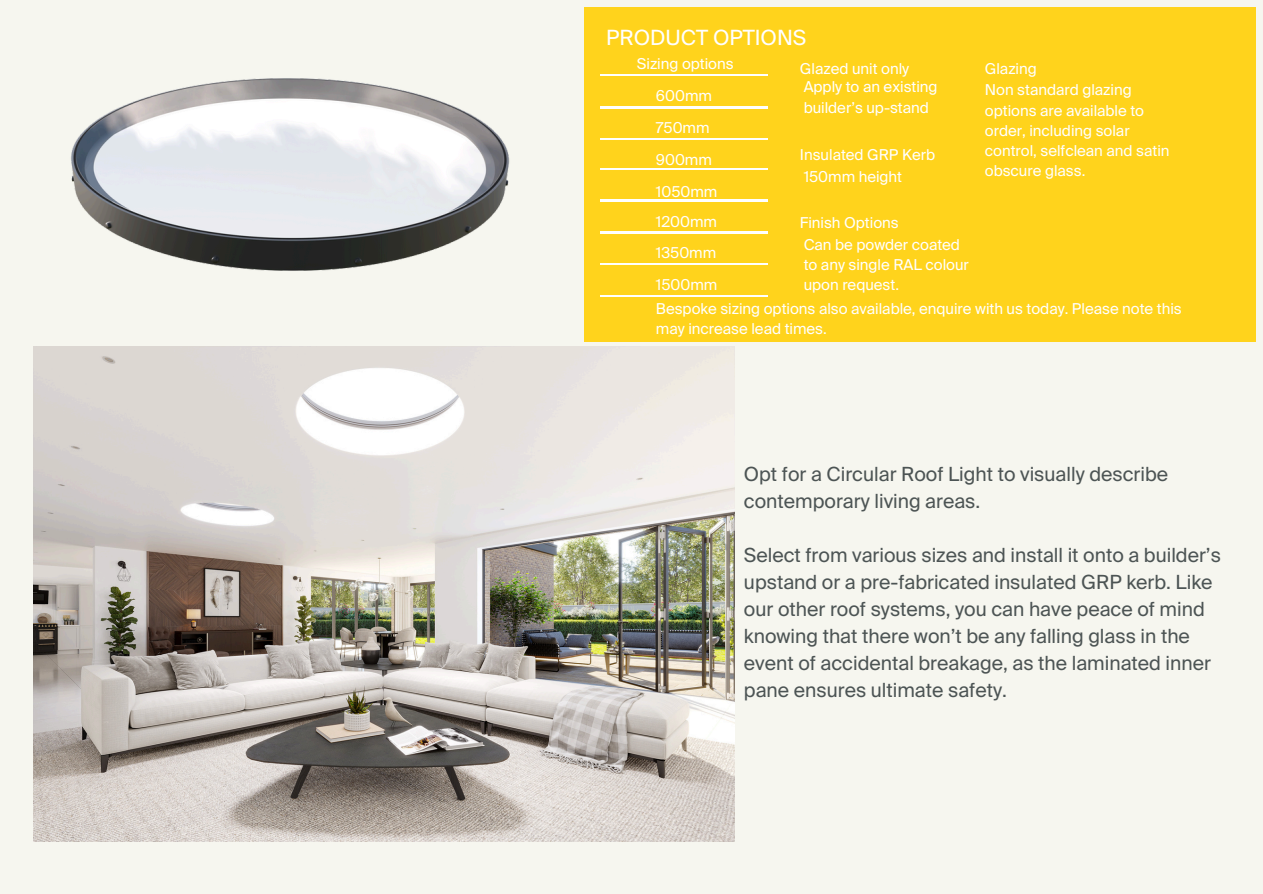
<style>
.page{position:relative;width:1263px;height:894px;background:#fff}
.page>*{position:absolute;margin:0;border:0;box-sizing:border-box;transform-origin:0 0}
.t1{font:21px "Suisse Intl";color:#fff}
.t2{font:19.5px/27px "Suisse Intl";color:#4c5454}
.t3{font:15px/20.2px "Suisse Intl";color:#fff}
</style>
<div class="page">
<div style="left:0;top:0;width:1263px;height:893px;background:#f6f6ef"></div>
<div style="left:585px;top:8px;width:670px;height:333px;background:#ffd31c"></div>
<hr style="left:601px;top:74px;width:166px;height:1px;background:#fff">
<hr style="left:601px;top:107px;width:166px;height:1px;background:#fff">
<hr style="left:601px;top:138px;width:166px;height:2px;background:#fff">
<hr style="left:601px;top:168px;width:166px;height:1px;background:#fff">
<hr style="left:601px;top:200px;width:166px;height:1px;background:#fff">
<hr style="left:601px;top:231px;width:166px;height:2px;background:#fff">
<hr style="left:601px;top:263px;width:166px;height:2px;background:#fff">
<hr style="left:601px;top:295px;width:166px;height:2px;background:#fff">
<img style="left:33px;top:346px;width:701px;height:495px">
<img style="left:71px;top:78px;width:439px;height:193px">
<p class="t1" style="left:606px;top:24px;width:202px">PRODUCT OPTIONS</p>
<p class="t3" style="left:637px;top:54px;width:98px">Sizing options</p>
<p class="t3" style="left:656px;top:86px;width:58px">600mm</p>
<p class="t3" style="left:656px;top:118px;width:55px">750mm</p>
<p class="t3" style="left:656px;top:149px;width:57px">900mm</p>
<p class="t3" style="left:656px;top:181px;width:63px">1050mm</p>
<p class="t3" style="left:656px;top:212px;width:63px">1200mm</p>
<p class="t3" style="left:656px;top:243px;width:62px">1350mm</p>
<p class="t3" style="left:656px;top:275px;width:63px">1500mm</p>
<p class="t3" style="left:800px;top:59px;width:111px">Glazed unit only</p>
<p class="t3" style="left:985px;top:59px;width:53px">Glazing</p>
<p class="t3" style="left:804px;top:77px;width:135px">Apply to an existing builder’s up-stand</p>
<p class="t3" style="left:800px;top:145px;width:137px">Insulated GRP Kerb</p>
<p class="t3" style="left:804px;top:167px;width:100px">150mm height</p>
<p class="t3" style="left:800px;top:213px;width:100px">Finish Options</p>
<p class="t3" style="left:804px;top:234px;width:167px">Can be powder coated to any single RAL colour upon request.</p>
<p class="t3" style="left:985px;top:80px;width:186px">Non standard glazing options are available to order, including solar control, selfclean and satin obscure glass.</p>
<p class="t3" style="left:656px;top:299px;width:527px">Bespoke sizing options also available, enquire with us today. Please note this may increase lead times.</p>
<p class="t2" style="left:744px;top:460px;width:426px">Opt for a Circular Roof Light to visually describe contemporary living areas.</p>
<h2 class="t2" style="left:744px;top:541px;width:478px">Select from various sizes and install it onto a builder’s upstand or a pre-fabricated insulated GRP kerb. Like our other roof systems, you can have peace of mind knowing that there won’t be any falling glass in the event of accidental breakage, as the laminated inner pane ensures ultimate safety.</h2>
</div>
